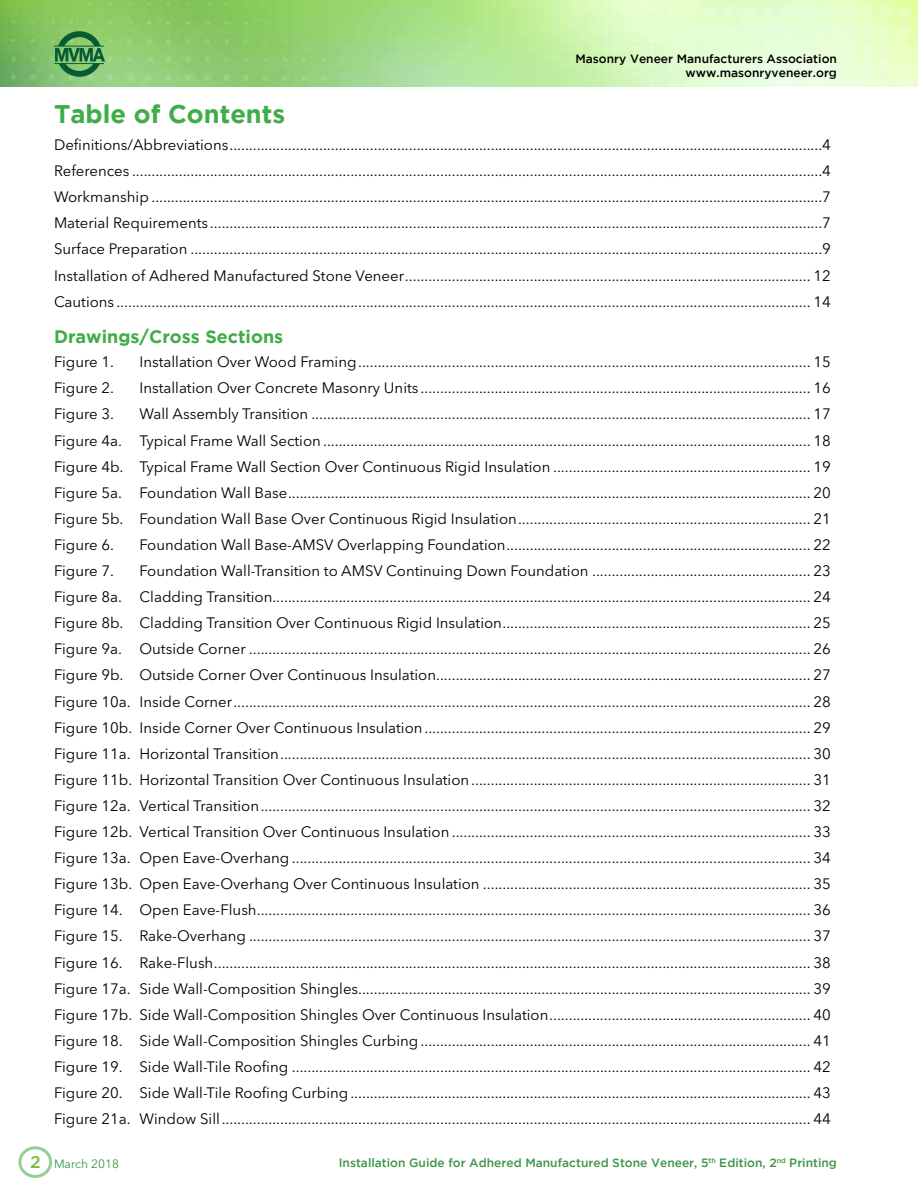
<style>
.page{position:relative;width:918px;height:1188px;background:#fff}
.page>*{position:absolute;margin:0;border:0;box-sizing:border-box;transform-origin:0 0}
.t1{font:700 25.5px "Gotham";color:#41ad49}
.t2{font:700 18px "Gotham";color:#41ad49}
.t3{font:500 17.25px "Gotham";color:#75c044}
.t4{font:15px/26.1px "Avenir Next LT Pro";color:#000;text-align:justify}
.t5{font:500 12px "Gotham";color:#3d9545}
.t6{font:500 12px/14.4px "Gotham";color:#000;text-align:right}
.t7{font:12px "Avenir Next LT Pro";color:#3d9545}
</style>
<div class="page">
<div style="left:18px;top:1146px;width:34px;height:32px;border:3px solid #41ad49;border-radius:50%"></div>
<img style="left:0;top:1px;width:918px;height:86px">
<svg style="left:55px;top:31px;width:50px;height:46px;background:#549c59"></svg>
<hr style="left:54px;top:46px;width:50px;height:1px;background:#045d34">
<hr style="left:54px;top:63px;width:50px;height:1px;background:#045d34">
<p class="t3" style="left:30px;top:1152px;width:12px">2</p>
<h1 class="t1" style="left:54px;top:99px;width:233px">Table of Contents</h1>
<p class="t6" style="left:576px;top:51px;width:263px">Masonry Veneer Manufacturers Association www.masonryveneer.org</p>
<p class="t4" style="left:54px;top:132px;width:778px">Definitions/Abbreviations........................................................................................................................................................4<br>References .................................................................................................................................................................................4<br>Workmanship ............................................................................................................................................................................7<br>Material Requirements .............................................................................................................................................................7<br>Surface Preparation ..................................................................................................................................................................9<br>Installation of Adhered Manufactured Stone Veneer........................................................................................................ 12<br>Cautions .................................................................................................................................................................................. 14</p>
<p class="t2" style="left:54px;top:326px;width:231px">Drawings/Cross Sections</p>
<p class="t4" style="left:54px;top:349px;width:62px">Figure 1.</p>
<p class="t4" style="left:140px;top:349px;width:693px">Installation Over Wood Framing.................................................................................................................... 15</p>
<p class="t4" style="left:54px;top:375px;width:62px">Figure 2.</p>
<p class="t4" style="left:140px;top:375px;width:693px">Installation Over Concrete Masonry Units .................................................................................................... 16</p>
<p class="t4" style="left:54px;top:401px;width:62px">Figure 3.</p>
<p class="t4" style="left:54px;top:401px;width:778px;text-indent:86px">Wall Assembly Transition ................................................................................................................................ 17<br>Figure 4a. Typical Frame Wall Section............................................................................................................................. 18<br>Figure 4b. Typical Frame Wall Section Over Continuous Rigid Insulation .................................................................. 19<br>Figure 5a. Foundation Wall Base...................................................................................................................................... 20<br>Figure 5b. Foundation Wall Base Over Continuous Rigid Insulation........................................................................... 21<br>Figure 6.</p>
<p class="t4" style="left:140px;top:532px;width:693px">Foundation Wall Base-AMSV Overlapping Foundation.............................................................................. 22</p>
<p class="t4" style="left:54px;top:558px;width:778px;text-indent:86px">Foundation Wall-Transition to AMSV Continuing Down Foundation ........................................................ 23<br>Figure 8a. Cladding Transition.......................................................................................................................................... 24<br>Figure 8b. Cladding Transition Over Continuous Rigid Insulation............................................................................... 25<br>Figure 9a. Outside Corner ................................................................................................................................................ 26<br>Figure 9b. Outside Corner Over Continuous Insulation................................................................................................ 27<br>Figure 10a. Inside Corner.................................................................................................................................................... 28<br>Figure 10b. Inside Corner Over Continuous Insulation................................................................................................... 29<br>Figure 11a. Horizontal Transition........................................................................................................................................ 30<br>Figure 11b. Horizontal Transition Over Continuous Insulation....................................................................................... 31<br>Figure 12a. Vertical Transition............................................................................................................................................. 32<br>Figure 12b. Vertical Transition Over Continuous Insulation ............................................................................................ 33<br>Figure 13a. Open Eave-Overhang ..................................................................................................................................... 34<br>Figure 13b. Open Eave-Overhang Over Continuous Insulation .................................................................................... 35<br>Figure 14. Open Eave-Flush.............................................................................................................................................. 36<br>Figure 15. Rake-Overhang ................................................................................................................................................ 37<br>Figure 16. Rake-Flush......................................................................................................................................................... 38<br>Figure 17a. Side Wall-Composition Shingles.................................................................................................................... 39<br>Figure 17b. Side Wall-Composition Shingles Over Continuous Insulation................................................................... 40<br>Figure 18. Side Wall-Composition Shingles Curbing.................................................................................................... 41<br>Figure 19. Side Wall-Tile Roofing ..................................................................................................................................... 42<br>Figure 20. Side Wall-Tile Roofing Curbing...................................................................................................................... 43<br>Figure 21a. Window Sill....................................................................................................................................................... 44</p>
<p class="t4" style="left:54px;top:558px;width:62px">Figure 7.</p>
<p class="t7" style="left:54px;top:1157px;width:66px">March 2018</p>
<p class="t5" style="left:339px;top:1156px;width:500px">Installation Guide for Adhered Manufactured Stone Veneer, 5<sup>th</sup> Edition, 2<sup>nd</sup> Printing</p>
</div>
